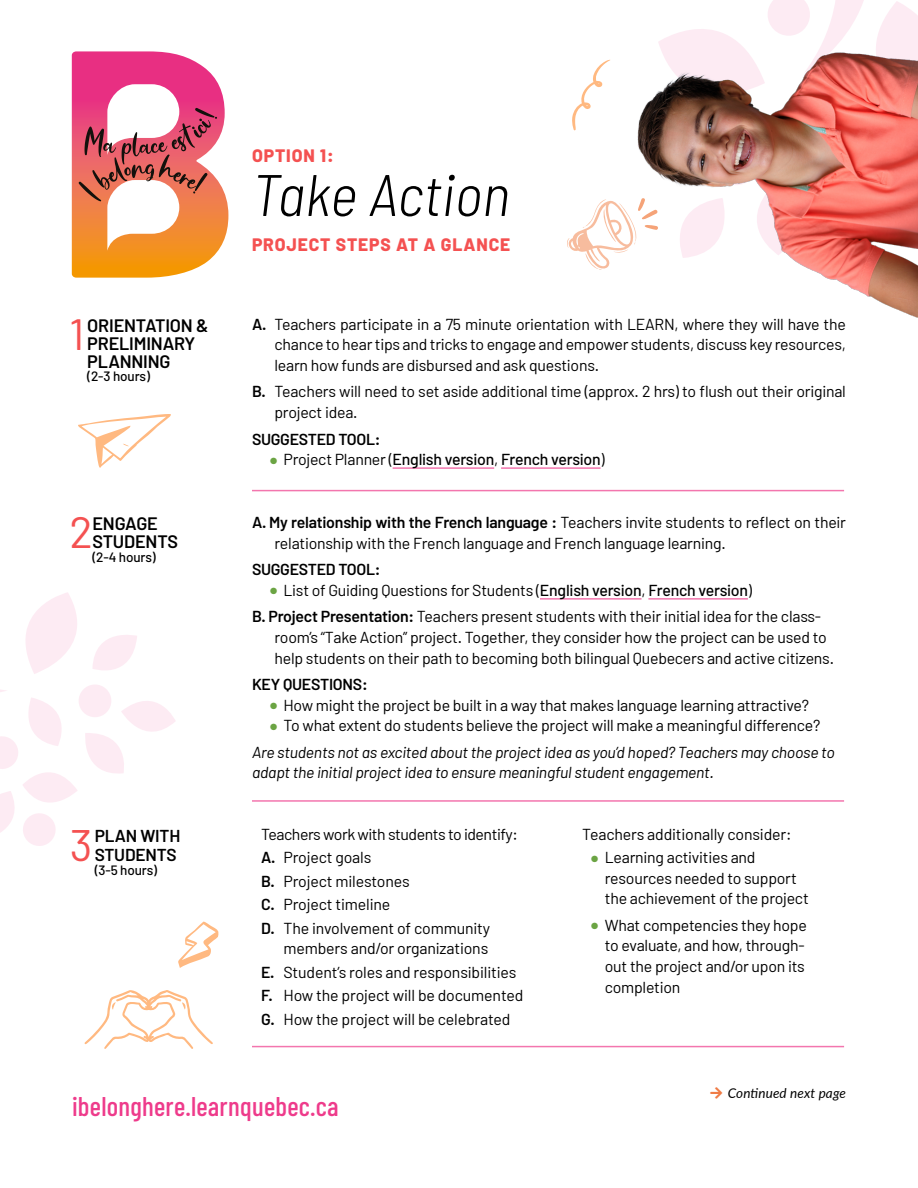
<style>
.page{position:relative;width:918px;height:1188px;background:#fff}
.page>*{position:absolute;margin:0;border:0;box-sizing:border-box;transform-origin:0 0}
.t1{font:italic 300 semi-condensed 58.5px "Barlow";color:#000}
.t2{font:44.1px "Barlow";color:#f45151}
.t3{font:43.65px "Barlow";color:#f45151}
.t4{font:500 27px "Barlow Condensed";letter-spacing:.01em;color:#ee3b8b}
.t5{font:600 18px/18px "Barlow";letter-spacing:-.01em;color:#000}
.t6{font:800 18px "Barlow";letter-spacing:.05em;color:#f45151}
.t7{font:600 17.25px/18.8px "Barlow";letter-spacing:-.01em;color:#000}
.t8{font:15.9px/20.5px "Barlow";letter-spacing:-.015em;color:#000}
.t9{font:italic 15.9px/26.5px "Barlow";letter-spacing:-.015em;color:#000;text-align:center}
.t10{font:500 15.9px "Barlow";letter-spacing:-.015em;color:#000}
.t11{font:600 15.9px "Barlow";letter-spacing:-.015em;color:#000}
.t12{font:500 13.5px "Barlow";letter-spacing:-.01em;color:#000}
.t13{font:italic 13.5px "Lato";letter-spacing:.01em;color:#000}
.s1{font-weight:600}
.s2{color:#6ba443}
.s3{font-weight:400}
.s4{font-weight:500}
.s5{font-style:normal}
.s6{color:#ef7b45}
</style>
<div class="page">
<svg style="left:0;top:592px;width:176px;height:254px"></svg>
<svg style="left:78px;top:414px;width:93px;height:54px"></svg>
<svg style="left:178px;top:922px;width:40px;height:46px"></svg>
<svg style="left:85px;top:990px;width:128px;height:59px"></svg>
<svg style="left:567px;top:0;width:351px;height:270px"></svg>
<svg style="left:72px;top:51px;width:156px;height:227px"></svg>
<hr style="left:393px;top:468px;width:101px;height:1px;background:#ee3b8b">
<hr style="left:501px;top:468px;width:100px;height:1px;background:#ee3b8b">
<hr style="left:540px;top:598px;width:102px;height:1px;background:#ee3b8b">
<hr style="left:648px;top:598px;width:100px;height:1px;background:#ee3b8b">
<hr style="left:252px;top:490px;width:592px;height:1px;background:#f376ae">
<hr style="left:252px;top:800px;width:592px;height:2px;background:#f376ae">
<hr style="left:252px;top:1046px;width:592px;height:1px;background:#f376ae">
<img style="left:632px;top:46px;width:286px;height:271px">
<p class="t6" style="left:252px;top:144px;width:83px">OPTION 1:</p>
<h1 class="t1" style="left:252px;top:153px;width:259px">Take Action</h1>
<p class="t6" style="left:252px;top:233px;width:260px">PROJECT STEPS AT A GLANCE</p>
<h3 class="t3" style="left:70px;top:307px;width:17px">1</h3>
<p class="t5" style="left:87px;top:316px;width:123px">ORIENTATION &amp;<br>PRELIMINARY<br>PLANNING</p>
<p class="t12" style="left:87px;top:368px;width:64px">(2-3 hours)</p>
<p class="t8" style="left:274px;top:313px;width:573px;text-align:justify;text-indent:-22px"><span class="s1">A.</span> Teachers participate in a 75 minute orientation with LEARN, where they will have the chance to hear tips and tricks to engage and empower students, discuss key resources, learn how funds are disbursed and ask questions.</p>
<p class="t8" style="left:274px;top:381px;width:573px;text-indent:-22px"><span class="s1">B.</span> Teachers will need to set aside additional time (approx. 2 hrs) to flush out their original project idea.</p>
<p class="t11" style="left:252px;top:429px;width:130px">SUGGESTED TOOL:</p>
<p class="t10" style="left:270px;top:449px;width:336px"><span class="s2">●</span> <span class="s3">Project Planner (</span>English version<span class="s3">,</span> French version<span class="s3">)</span></p>
<h3 class="t3" style="left:70px;top:506px;width:25px">2</h3>
<p class="t5" style="left:93px;top:515px;width:87px">ENGAGE<br>STUDENTS</p>
<p class="t12" style="left:93px;top:549px;width:65px">(2-4 hours)</p>
<p class="t8" style="left:274px;top:512px;width:573px;text-indent:-22px"><span class="s1">A. My relationship with the French language :</span> Teachers invite students to reflect on their relationship with the French language and French language learning.</p>
<p class="t11" style="left:252px;top:560px;width:130px">SUGGESTED TOOL:</p>
<p class="t8" style="left:252px;top:576px;width:571px;line-height:26.5px;text-indent:18px"><span class="s2">●</span> List of Guiding Questions for Students (<span class="s4">English version</span>, <span class="s4">French version</span>)<br><span class="s1">B. Project Presentation:</span> Teachers present students with their initial idea for the class-</p>
<p class="t8" style="left:274px;top:627px;width:561px">room’s “Take Action” project. Together, they consider how the project can be used to help students on their path to becoming both bilingual Quebecers and active citizens.</p>
<p class="t11" style="left:252px;top:674px;width:117px">KEY QUESTIONS:</p>
<p class="t8" style="left:270px;top:694px;width:541px"><span class="s2">●</span> How might the project be built in a way that makes language learning attractive?</p>
<p class="t9" style="left:252px;top:712px;width:584px"><span class="s2">●</span> <span class="s5">To what extent do students believe the project will make a meaningful difference?<br></span>Are students not as excited about the project idea as you’d hoped? Teachers may choose to</p>
<p class="t9" style="left:252px;top:759px;width:463px">adapt the initial project idea to ensure meaningful student engagement.</p>
<h2 class="t2" style="left:70px;top:817px;width:24px">3</h2>
<p class="t7" style="left:95px;top:826px;width:87px">PLAN WITH<br>STUDENTS</p>
<p class="t12" style="left:95px;top:862px;width:64px">(3-5 hours)</p>
<p class="t8" style="left:261px;top:822px;width:258px;line-height:23.5px">Teachers work with students to identify:<br><span class="s1">A.</span> Project goals<br><span class="s1">B.</span> Project milestones<br><span class="s1">C.</span> Project timeline<br><span class="s1">D.</span> The involvement of community</p>
<p class="t8" style="left:261px;top:936px;width:264px;line-height:23.5px;text-indent:22px">members and/or organizations<br><span class="s1">E.</span> Student’s roles and responsibilities <span class="s1">F.</span> How the project will be documented <span class="s1">G.</span> How the project will be celebrated</p>
<p class="t8" style="left:582px;top:823px;width:211px">Teachers additionally consider:</p>
<p class="t8" style="left:605px;top:847px;width:206px;text-indent:-13px"><span class="s2">●</span> Learning activities and resources needed to support the achievement of the project</p>
<p class="t8" style="left:605px;top:914px;width:204px;text-indent:-13px"><span class="s2">●</span> What competencies they hope to evaluate, and how, through&shy;out the project and/or upon its completion</p>
<h3 class="t4" style="left:72px;top:1087px;width:268px">ibelonghere.learnquebec.ca</h3>
<p class="t13" style="left:711px;top:1083px;width:137px"><span class="s6">□▼</span> Continued next page</p>
</div>
